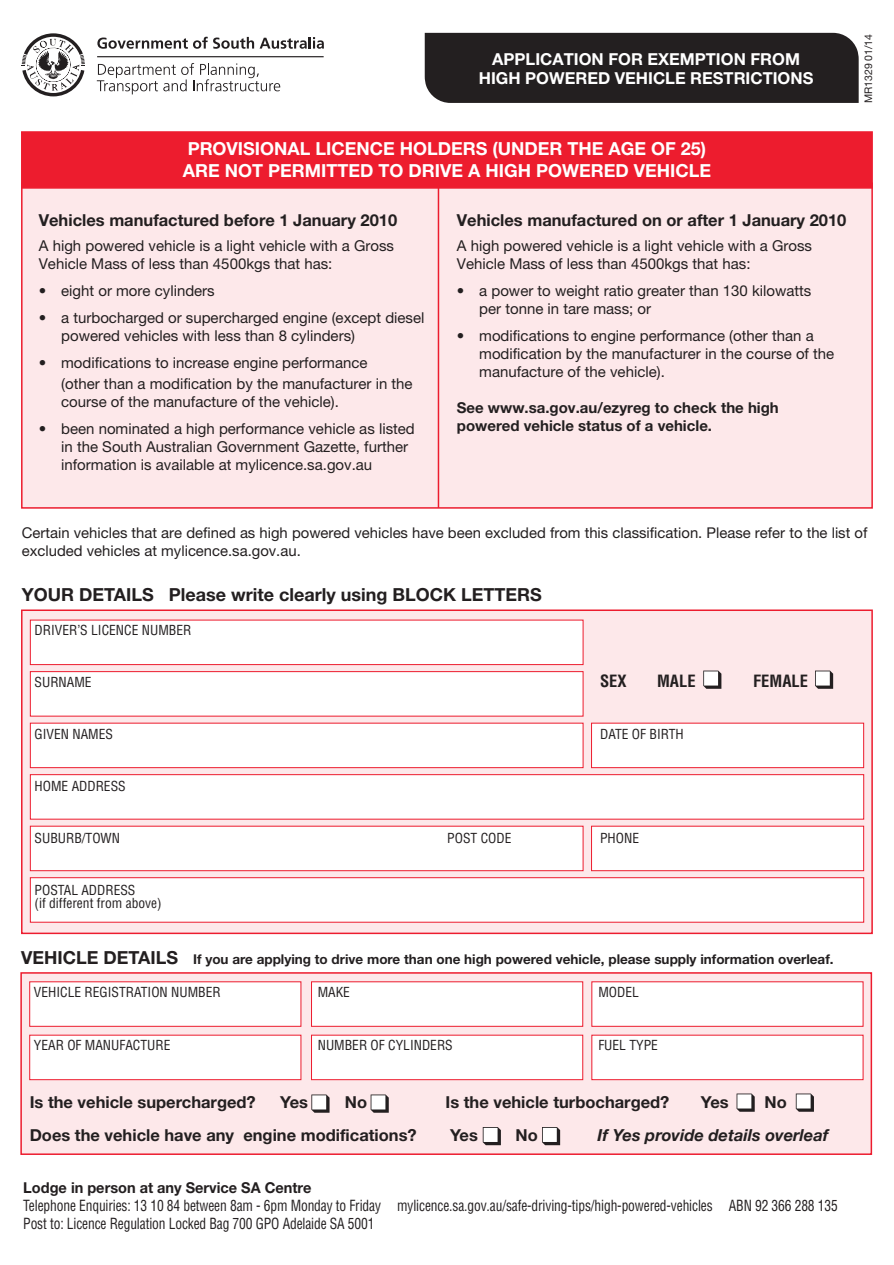
<style>
.page{position:relative;width:894px;height:1265px;background:#fff}
.page>*{position:absolute;margin:0;border:0;box-sizing:border-box;transform-origin:0 0}
.t1{font:700 18px/21.6px "Helvetica Neue";color:#fff}
.t2{font:700 18px "Helvetica Neue";color:#231f20}
.t3{font:700 16.5px "Helvetica Neue";color:#231f20}
.t4{font:700 16.5px/19.8px "Helvetica Neue";color:#fff;text-align:center}
.t5{font:italic 700 16.5px "Helvetica Neue";color:#231f20}
.t6{font:700 condensed 16.5px "Helvetica";color:#231f20}
.t7{font:15px/18px "Helvetica Neue";color:#231f20}
.t8{font:condensed 15px/18px "Helvetica";letter-spacing:-.01em;color:#231f20;scale:.9 1}
.t9{font:700 15px/18px "Helvetica Neue";color:#231f20}
.t10{font:14.85px/17.9px "Helvetica Neue";color:#231f20}
.t11{font:condensed 13.5px/13.5px "Helvetica";color:#231f20}
.t12{font:700 13.5px "Helvetica Neue";color:#231f20}
.t13{font:10.5px "Helvetica Neue";color:#231f20}
.s1{font-size:18px}
</style>
<div class="page">
<div style="left:22px;top:183px;width:850px;height:325px;background:#fde8ea"></div>
<div style="left:21px;top:609px;width:852px;height:325px;background:#fde8ea;border:2px solid #ed1c2e"></div>
<div style="left:30px;top:619px;width:554px;height:46px;background:#fff;border:1px solid #ed1c2e"></div>
<div style="left:30px;top:671px;width:554px;height:45px;background:#fff;border:1px solid #ed1c2e"></div>
<div style="left:30px;top:774px;width:834px;height:45px;background:#fff;border:1px solid #ed1c2e"></div>
<div style="left:30px;top:825px;width:554px;height:46px;background:#fff;border:1px solid #ed1c2e"></div>
<div style="left:591px;top:825px;width:273px;height:46px;background:#fff;border:1px solid #ed1c2e"></div>
<div style="left:30px;top:877px;width:834px;height:45px;background:#fff;border:1px solid #ed1c2e"></div>
<div style="left:30px;top:722px;width:554px;height:46px;background:#fff;border:1px solid #ed1c2e"></div>
<div style="left:591px;top:722px;width:273px;height:46px;background:#fff;border:1px solid #ed1c2e"></div>
<div style="left:20px;top:972px;width:852px;height:183px;background:#fde8ea;border:2px solid #ed1c2e"></div>
<div style="left:29px;top:981px;width:272px;height:45px;background:#fff"></div>
<div style="left:311px;top:981px;width:272px;height:45px;background:#fff"></div>
<div style="left:591px;top:981px;width:273px;height:45px;background:#fff"></div>
<div style="left:29px;top:1034px;width:272px;height:46px;background:#fff;border:1px solid #ed1c2e"></div>
<div style="left:311px;top:1034px;width:272px;height:46px;background:#fff;border:1px solid #ed1c2e"></div>
<div style="left:591px;top:1034px;width:273px;height:46px;background:#fff;border:1px solid #ed1c2e"></div>
<svg style="left:311px;top:1094px;width:19px;height:18px"></svg>
<svg style="left:371px;top:1094px;width:18px;height:18px"></svg>
<svg style="left:737px;top:1093px;width:18px;height:18px"></svg>
<svg style="left:796px;top:1093px;width:18px;height:18px"></svg>
<svg style="left:483px;top:1127px;width:18px;height:18px"></svg>
<svg style="left:542px;top:1127px;width:18px;height:18px"></svg>
<svg style="left:703px;top:670px;width:18px;height:19px"></svg>
<svg style="left:815px;top:670px;width:18px;height:19px"></svg>
<hr style="left:97px;top:56px;width:227px;height:1px;background:#231f20">
<svg style="left:97px;top:37px;width:157px;height:12px"></svg>
<svg style="left:260px;top:37px;width:64px;height:12px"></svg>
<svg style="left:22px;top:33px;width:63px;height:63px"></svg>
<svg style="left:97px;top:63px;width:183px;height:31px"></svg>
<div style="left:425px;top:33px;width:434px;height:70px;background:#231f20"></div>
<hr style="left:438px;top:183px;width:1px;height:325px;background:#ed1c2e">
<div style="left:21px;top:131px;width:852px;height:58px;background:#ed1c2e;border:2px solid #ed1c2e"></div>
<p class="t4" style="left:479px;top:48px;width:336px">APPLICATION FOR EXEMPTION FROM<br>HIGH POWERED VEHICLE RESTRICTIONS</p>
<p class="t1" style="left:183px;top:138px;width:530px">PROVISIONAL LICENCE HOLDERS (UNDER THE AGE OF 25)<br>ARE NOT PERMITTED TO DRIVE A HIGH POWERED VEHICLE</p>
<p class="t3" style="left:39px;top:210px;width:360px">Vehicles manufactured before 1 January 2010</p>
<p class="t7" style="left:39px;top:236px;width:357px">A high powered vehicle is a light vehicle with a Gross<br>Vehicle Mass of less than 4500kgs that has:</p>
<p class="t7" style="left:39px;top:281px;width:178px">• eight or more cylinders</p>
<p class="t7" style="left:61px;top:308px;width:365px;text-indent:-22px">• a turbocharged or supercharged engine (except diesel powered vehicles with less than 8 cylinders)</p>
<p class="t7" style="left:61px;top:351px;width:353px;line-height:21px;text-indent:-22px">• modifications to increase engine performance<br>(other than a modification by the manufacturer in the</p>
<p class="t7" style="left:61px;top:392px;width:279px">course of the manufacture of the vehicle).</p>
<p class="t7" style="left:61px;top:419px;width:355px;text-indent:-22px">• been nominated a high performance vehicle as listed in the South Australian Government Gazette, further information is available at mylicence.sa.gov.au</p>
<p class="t3" style="left:457px;top:210px;width:391px">Vehicles manufactured on or after 1 January 2010</p>
<p class="t7" style="left:457px;top:236px;width:357px">A high powered vehicle is a light vehicle with a Gross<br>Vehicle Mass of less than 4500kgs that has:</p>
<p class="t7" style="left:479px;top:281px;width:334px;text-indent:-22px">• a power to weight ratio greater than 130 kilowatts per tonne in tare mass; or</p>
<p class="t7" style="left:479px;top:326px;width:357px;text-indent:-22px">• modifications to engine performance (other than a modification by the manufacturer in the course of the manufacture of the vehicle).</p>
<p class="t9" style="left:457px;top:398px;width:323px">See www.sa.gov.au/ezyreg to check the high powered vehicle status of a vehicle.</p>
<p class="t13" style="left:862px;top:103px;width:71px;rotate:-90deg">MR1329 01/14</p>
<p class="t10" style="left:22px;top:524px;width:847px">Certain vehicles that are defined as high powered vehicles have been excluded from this classification. Please refer to the list of excluded vehicles at mylicence.sa.gov.au.</p>
<p class="t2" style="left:22px;top:584px;width:521px">YOUR DETAILS Please write clearly using BLOCK LETTERS</p>
<p class="t11" style="left:35px;top:623px;width:158px">DRIVER’S LICENCE NUMBER</p>
<p class="t11" style="left:35px;top:675px;width:59px">SURNAME</p>
<p class="t6" style="left:600px;top:671px;width:28px">SEX</p>
<p class="t6" style="left:657px;top:671px;width:40px">MALE</p>
<p class="t6" style="left:753px;top:671px;width:57px">FEMALE</p>
<p class="t11" style="left:35px;top:727px;width:80px">GIVEN NAMES</p>
<p class="t11" style="left:600px;top:727px;width:85px">DATE OF BIRTH</p>
<p class="t11" style="left:35px;top:779px;width:93px">HOME ADDRESS</p>
<p class="t11" style="left:35px;top:831px;width:87px">SUBURB/TOWN</p>
<p class="t11" style="left:447px;top:831px;width:66px">POST CODE</p>
<p class="t11" style="left:600px;top:831px;width:41px">PHONE</p>
<p class="t11" style="left:35px;top:883px;width:129px">POSTAL ADDRESS<br>(if different from above)</p>
<p class="t12" style="left:21px;top:951px;width:814px"><span class="s1">VEHICLE DETAILS</span> If you are applying to drive more than one high powered vehicle, please supply information overleaf.</p>
<p class="t11" style="left:34px;top:984px;width:188px">VEHICLE REGISTRATION NUMBER</p>
<p class="t11" style="left:318px;top:984px;width:34px">MAKE</p>
<p class="t11" style="left:598px;top:984px;width:42px">MODEL</p>
<p class="t11" style="left:34px;top:1038px;width:138px">YEAR OF MANUFACTURE</p>
<p class="t11" style="left:318px;top:1038px;width:137px">NUMBER OF CYLINDERS</p>
<p class="t11" style="left:598px;top:1038px;width:61px">FUEL TYPE</p>
<p class="t3" style="left:30px;top:1092px;width:228px">Is the vehicle supercharged?</p>
<p class="t3" style="left:280px;top:1092px;width:29px">Yes</p>
<p class="t3" style="left:345px;top:1092px;width:24px">No</p>
<p class="t3" style="left:446px;top:1092px;width:225px">Is the vehicle turbocharged?</p>
<p class="t3" style="left:701px;top:1092px;width:29px">Yes</p>
<p class="t3" style="left:765px;top:1092px;width:24px">No</p>
<p class="t3" style="left:30px;top:1125px;width:389px">Does the vehicle have any engine modifications?</p>
<p class="t3" style="left:450px;top:1125px;width:29px">Yes</p>
<p class="t3" style="left:516px;top:1125px;width:24px">No</p>
<p class="t5" style="left:598px;top:1125px;width:233px">If Yes provide details overleaf</p>
<p class="t9" style="left:23px;top:1178px;width:290px">Lodge in person at any Service SA Centre</p>
<p class="t8" style="left:23px;top:1196px;width:907px">Telephone Enquiries: 13 10 84 between 8am - 6pm Monday to Friday mylicence.sa.gov.au/safe-driving-tips/high-powered-vehicles ABN 92 366 288 135<br>Post to: Licence Regulation Locked Bag 700 GPO Adelaide SA 5001</p>
</div>
